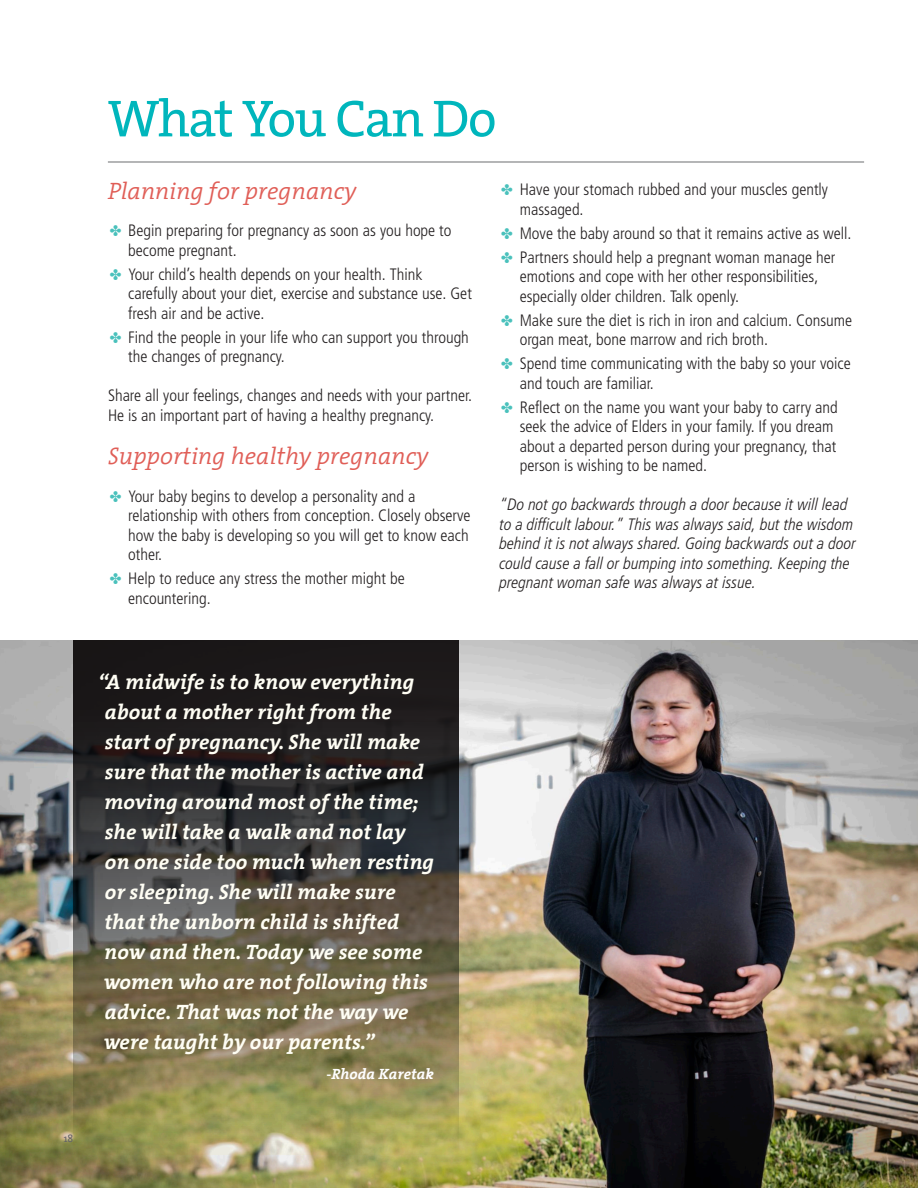
<style>
.page{position:relative;width:918px;height:1188px;background:#fff}
.page>*{position:absolute;margin:0;border:0;box-sizing:border-box;transform-origin:0 0}
.t1{font:52.5px "The Serif";letter-spacing:-.03em;color:#00b6bc}
.t2{font:italic 300 24px "The Serif";color:#e05e57}
.t3{font:italic 700 21px/30px "The Serif";color:#fffef4}
.t4{font:16.5px/19.5px "Frutiger LT 47 Lt Cn";color:#231f20}
.t5{font:16.5px/19.5px "Frutiger LT 48 Lt Cn It";color:#231f20}
.t6{font:italic 700 15px "The Serif";color:#fff}
.t7{font:10.5px "The Serif";color:#636366}
.s1{font-family:"MS Gothic";font-size:15px;color:#4ac1bc}
</style>
<div class="page">
<img style="left:0;top:641px;width:918px;height:547px">
<svg style="left:73px;top:641px;width:386px;height:514px;background:#55503d"></svg>
<hr style="left:108px;top:162px;width:756px;height:1px;background:#6c6d70">
<p class="t7" style="left:64px;top:1130px;width:11px">18</p>
<h1 class="t1" style="left:108px;top:75px;width:390px">What You Can Do</h1>
<h2 class="t2" style="left:108px;top:170px;width:250px">Planning for pregnancy</h2>
<p class="t4" style="left:128px;top:221px;width:325px;text-indent:-20px"><span class="s1">✤</span> Begin preparing for pregnancy as soon as you hope to become pregnant.</p>
<p class="t4" style="left:128px;top:264px;width:345px;text-indent:-20px"><span class="s1">✤</span> Your child’s health depends on your health. Think carefully about your diet, exercise and substance use. Get fresh air and be active.</p>
<p class="t4" style="left:128px;top:327px;width:342px;text-indent:-20px"><span class="s1">✤</span> Find the people in your life who can support you through the changes of pregnancy.</p>
<p class="t4" style="left:108px;top:386px;width:366px">Share all your feelings, changes and needs with your partner.<br>He is an important part of having a healthy pregnancy.</p>
<h2 class="t2" style="left:108px;top:436px;width:322px">Supporting healthy pregnancy</h2>
<p class="t4" style="left:128px;top:486px;width:344px;text-indent:-20px"><span class="s1">✤</span> Your baby begins to develop a personality and a relationship with others from conception. Closely observe how the baby is developing so you will get to know each other.</p>
<p class="t4" style="left:128px;top:569px;width:278px;text-indent:-20px"><span class="s1">✤</span> Help to reduce any stress the mother might be encountering.</p>
<p class="t3" style="left:98px;top:666px;width:337px">“A midwife is to know everything about a mother right from the start of pregnancy. She will make sure that the mother is active and moving around most of the time; she will take a walk and not lay<br>on one side too much when resting or sleeping. She will make sure that the unborn child is shifted now and then. Today we see some women who are not following this advice. That was not the way we were taught by our parents.”</p>
<p class="t6" style="left:327px;top:1061px;width:109px">-Rhoda Karetak</p>
<p class="t4" style="left:520px;top:180px;width:310px;text-indent:-20px"><span class="s1">✤</span> Have your stomach rubbed and your muscles gently massaged.</p>
<p class="t4" style="left:500px;top:221px;width:354px;line-height:24px"><span class="s1">✤</span> Move the baby around so that it remains active as well. <span class="s1">✤</span> Partners should help a pregnant woman manage her</p>
<p class="t4" style="left:520px;top:267px;width:300px">emotions and cope with her other responsibilities, especially older children. Talk openly.</p>
<p class="t4" style="left:520px;top:311px;width:334px;text-indent:-20px"><span class="s1">✤</span> Make sure the diet is rich in iron and calcium. Consume organ meat, bone marrow and rich broth.</p>
<p class="t4" style="left:520px;top:354px;width:332px;text-indent:-20px"><span class="s1">✤</span> Spend time communicating with the baby so your voice and touch are familiar.</p>
<p class="t4" style="left:520px;top:398px;width:320px;text-indent:-20px"><span class="s1">✤</span> Reflect on the name you want your baby to carry and seek the advice of Elders in your family. If you dream about a departed person during your pregnancy, that person is wishing to be named.</p>
<p class="t5" style="left:500px;top:495px;width:358px">“Do not go backwards through a door because it will lead to a difficult labour.” This was always said, but the wisdom behind it is not always shared. Going backwards out a door could cause a fall or bumping into something. Keeping the pregnant woman safe was always at issue.</p>
</div>
